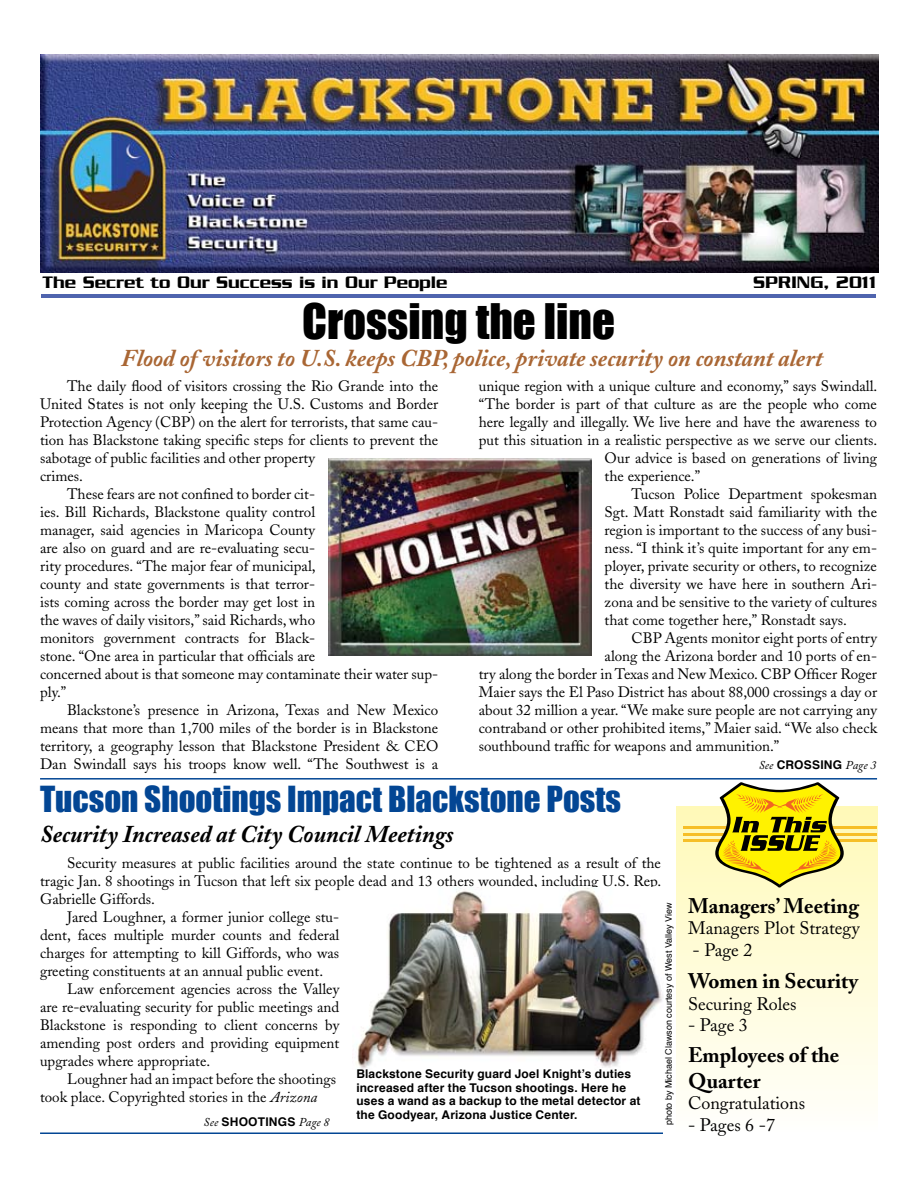
<style>
.page{position:relative;width:918px;height:1188px;background:#fff}
.page>*{position:absolute;margin:0;border:0;box-sizing:border-box;transform-origin:0 0}
.t1{font:45px "Impact";color:#000}
.t2{font:33px "Impact";color:#034694}
.t3{font:italic 700 24px "Adobe Caslon";color:#a96634}
.t4{font:italic 700 24px "Adobe Caslon";color:#000}
.t5{font:700 21px/25.2px "Adobe Caslon";color:#000}
.t6{font:18px "Adobe Caslon";color:#000}
.t7{font:500 18px "Serpentine";color:#000}
.t8{font:15px "Adobe Caslon";color:#000}
.t9{font:700 12px/13.5px "Helvetica";letter-spacing:.015em;color:#000}
.t10{font:italic 12px "Adobe Caslon";letter-spacing:.01em;color:#000}
.t11{font:9px "Helvetica";color:#000}
.s1{font-family:"Helvetica";font-weight:700;font-style:normal}
.s2{font-style:italic}
.s3{font-family:"Adobe Caslon";font-weight:400;font-style:italic}
</style>
<div class="page">
<img style="left:41px;top:54px;width:837px;height:218px">
<hr style="left:41px;top:294px;width:835px;height:4px;background:#4f64ae">
<div style="left:677px;top:807px;width:200px;height:325px;background:linear-gradient(to bottom,#fff7b3,#fffffe)"></div>
<hr style="left:40px;top:778px;width:837px;height:2px;background:#034694">
<hr style="left:684px;top:826px;width:193px;height:3px;background:#f6bf28">
<hr style="left:684px;top:833px;width:193px;height:3px;background:#f6bf28">
<hr style="left:684px;top:839px;width:193px;height:3px;background:#f6bf28">
<svg style="left:715px;top:782px;width:129px;height:106px;background:#cdbe37"></svg>
<hr style="left:40px;top:1132px;width:623px;height:2px;background:#034694">
<img style="left:329px;top:459px;width:262px;height:197px">
<img style="left:356px;top:888px;width:307px;height:181px">
<p class="t7" style="left:43px;top:272px;width:407px">The Secret to Our Success is in Our People</p>
<p class="t7" style="left:753px;top:272px;width:125px">SPRING, 2011</p>
<h1 class="t1" style="left:302px;top:293px;width:314px">Crossing the line</h1>
<h3 class="t3" style="left:121px;top:345px;width:703px">Flood of visitors to U.S. keeps CBP, police, private security on constant alert</h3>
<p class="t8" style="left:67px;top:377px;width:373px">The daily flood of visitors crossing the Rio Grande into the</p>
<p class="t8" style="left:40px;top:395px;width:400px">United States is not only keeping the U.S. Customs and Border</p>
<p class="t8" style="left:40px;top:413px;width:400px">Protection Agency (CBP) on the alert for terrorists, that same cau-</p>
<p class="t8" style="left:40px;top:431px;width:400px">tion has Blackstone taking specific steps for clients to prevent the</p>
<p class="t8" style="left:40px;top:449px;width:277px">sabotage of public facilities and other property</p>
<p class="t8" style="left:40px;top:467px;width:45px">crimes.</p>
<p class="t8" style="left:67px;top:485px;width:250px">These fears are not confined to border cit-</p>
<p class="t8" style="left:40px;top:503px;width:277px">ies. Bill Richards, Blackstone quality control</p>
<p class="t8" style="left:40px;top:521px;width:277px">manager, said agencies in Maricopa County</p>
<p class="t8" style="left:40px;top:539px;width:277px">are also on guard and are re-evaluating secu-</p>
<p class="t8" style="left:40px;top:557px;width:277px">rity procedures. “The major fear of municipal,</p>
<p class="t8" style="left:40px;top:575px;width:277px">county and state governments is that terror-</p>
<p class="t8" style="left:40px;top:593px;width:277px">ists coming across the border may get lost in</p>
<p class="t8" style="left:40px;top:611px;width:277px">the waves of daily visitors,” said Richards, who</p>
<p class="t8" style="left:40px;top:629px;width:277px">monitors government contracts for Black-</p>
<p class="t8" style="left:40px;top:647px;width:277px">stone. “One area in particular that officials are</p>
<p class="t8" style="left:40px;top:665px;width:400px">concerned about is that someone may contaminate their water sup-</p>
<p class="t8" style="left:40px;top:683px;width:28px">ply.”</p>
<p class="t8" style="left:67px;top:701px;width:373px">Blackstone’s presence in Arizona, Texas and New Mexico</p>
<p class="t8" style="left:40px;top:719px;width:400px">means that more than 1,700 miles of the border is in Blackstone</p>
<p class="t8" style="left:40px;top:737px;width:400px">territory, a geography lesson that Blackstone President &amp; CEO</p>
<p class="t8" style="left:40px;top:755px;width:400px">Dan Swindall says his troops know well. “The Southwest is a</p>
<p class="t8" style="left:479px;top:377px;width:400px">unique region with a unique culture and economy,” says Swindall.</p>
<p class="t8" style="left:479px;top:395px;width:400px">“The border is part of that culture as are the people who come</p>
<p class="t8" style="left:479px;top:413px;width:400px">here legally and illegally. We live here and have the awareness to</p>
<p class="t8" style="left:479px;top:431px;width:400px">put this situation in a realistic perspective as we serve our clients.</p>
<p class="t8" style="left:605px;top:449px;width:274px">Our advice is based on generations of living</p>
<p class="t8" style="left:605px;top:467px;width:97px">the experience.”</p>
<p class="t8" style="left:632px;top:485px;width:247px">Tucson Police Department spokesman</p>
<p class="t8" style="left:605px;top:503px;width:274px">Sgt. Matt Ronstadt said familiarity with the</p>
<p class="t8" style="left:605px;top:521px;width:274px">region is important to the success of any busi-</p>
<p class="t8" style="left:605px;top:539px;width:274px">ness. “I think it’s quite important for any em-</p>
<p class="t8" style="left:605px;top:557px;width:274px">ployer, private security or others, to recognize</p>
<p class="t8" style="left:605px;top:575px;width:274px">the diversity we have here in southern Ari-</p>
<p class="t8" style="left:605px;top:593px;width:274px">zona and be sensitive to the variety of cultures</p>
<p class="t8" style="left:605px;top:611px;width:244px">that come together here,” Ronstadt says.</p>
<p class="t8" style="left:632px;top:629px;width:247px">CBP Agents monitor eight ports of entry</p>
<p class="t8" style="left:605px;top:647px;width:274px">along the Arizona border and 10 ports of en-</p>
<p class="t8" style="left:479px;top:665px;width:400px">try along the border in Texas and New Mexico. CBP Officer Roger</p>
<p class="t8" style="left:479px;top:683px;width:400px">Maier says the El Paso District has about 88,000 crossings a day or</p>
<p class="t8" style="left:479px;top:701px;width:400px">about 32 million a year. “We make sure people are not carrying any</p>
<p class="t8" style="left:479px;top:719px;width:400px">contraband or other prohibited items,” Maier said. “We also check</p>
<p class="t8" style="left:479px;top:737px;width:302px">southbound traffic for weapons and ammunition.”</p>
<p class="t10" style="left:759px;top:759px;width:119px">See <span class="s1">CROSSING</span> Page 3</p>
<h2 class="t2" style="left:40px;top:779px;width:583px">Tucson Shootings Impact Blackstone Posts</h2>
<h3 class="t4" style="left:40px;top:821px;width:415px">Security Increased at City Council Meetings</h3>
<p class="t8" style="left:67px;top:854px;width:595px">Security measures at public facilities around the state continue to be tightened as a result of the</p>
<p class="t8" style="left:40px;top:872px;width:623px">tragic Jan. 8 shootings in Tucson that left six people dead and 13 others wounded, including U.S. Rep.</p>
<p class="t8" style="left:40px;top:890px;width:116px">Gabrielle Giffords.</p>
<p class="t8" style="left:67px;top:908px;width:274px">Jared Loughner, a former junior college stu-</p>
<p class="t8" style="left:40px;top:926px;width:301px">dent, faces multiple murder counts and federal</p>
<p class="t8" style="left:40px;top:944px;width:301px">charges for attempting to kill Giffords, who was</p>
<p class="t8" style="left:40px;top:962px;width:285px">greeting constituents at an annual public event.</p>
<p class="t8" style="left:67px;top:980px;width:274px">Law enforcement agencies across the Valley</p>
<p class="t8" style="left:40px;top:998px;width:301px">are re-evaluating security for public meetings and</p>
<p class="t8" style="left:40px;top:1016px;width:301px">Blackstone is responding to client concerns by</p>
<p class="t8" style="left:40px;top:1034px;width:301px">amending post orders and providing equipment</p>
<p class="t8" style="left:40px;top:1052px;width:172px">upgrades where appropriate.</p>
<p class="t8" style="left:67px;top:1070px;width:271px">Loughner had an impact before the shootings</p>
<p class="t8" style="left:40px;top:1088px;width:279px">took place. Copyrighted stories in the <span class="s2">Arizona</span></p>
<p class="t11" style="left:661px;top:1125px;width:224px;rotate:-90deg">photo by Michael Clawson courtesy of West Valley View</p>
<p class="t9" style="left:356px;top:1067px;width:286px">Blackstone Security guard Joel Knight’s duties increased after the Tucson shootings. Here he uses a wand as a backup to the metal detector at the Goodyear, Arizona Justice Center.</p>
<p class="t9" style="left:204px;top:1114px;width:127px"><span class="s3">See</span> SHOOTINGS <span class="s3">Page 8</span></p>
<h3 class="t5" style="left:688px;top:893px;width:172px">Managers’ Meeting</h3>
<p class="t6" style="left:688px;top:918px;width:173px">Managers Plot Strategy</p>
<p class="t6" style="left:693px;top:939px;width:61px">- Page 2</p>
<h3 class="t5" style="left:688px;top:969px;width:171px">Women in Security</h3>
<p class="t6" style="left:688px;top:993px;width:110px">Securing Roles</p>
<p class="t6" style="left:688px;top:1015px;width:61px">- Page 3</p>
<h3 class="t5" style="left:688px;top:1043px;width:153px">Employees of the<br>Quarter</h3>
<p class="t6" style="left:688px;top:1092px;width:119px">Congratulations</p>
<p class="t6" style="left:688px;top:1114px;width:89px">- Pages 6 -7</p>
</div>
